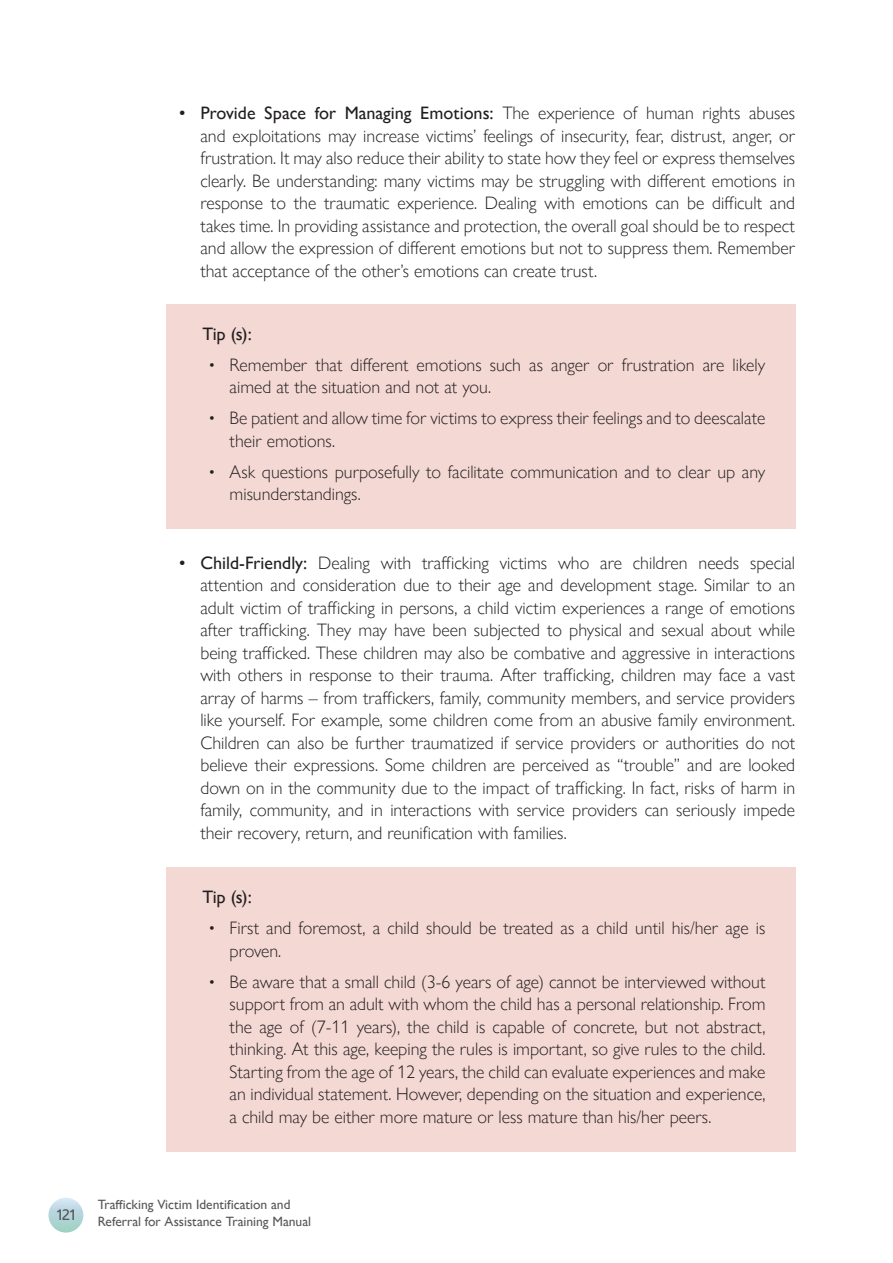
<style>
.page{position:relative;width:893px;height:1263px;background:#fff}
.page>*{position:absolute;margin:0;border:0;box-sizing:border-box;transform-origin:0 0}
.t1{font:600 21px "Thai Sans Neue";color:#57585a}
.t2{font:300 18px/22.5px "Gill Sans Nova";color:#231f20}
.t3{font:500 18px "Gill Sans Nova";letter-spacing:-.02em;color:#231f20}
.t4{font:500 13.5px/16.5px "Gill Sans Nova";color:#57585a}
.s1{font-weight:500}
</style>
<div class="page">
<div style="left:48px;top:1198px;width:35px;height:34px;background:linear-gradient(to bottom,#d3e3f6,#9dcec3);border-radius:50%"></div>
<div style="left:166px;top:304px;width:629px;height:224px;background:#f4d8d4"></div>
<div style="left:166px;top:867px;width:629px;height:285px;background:#f4d8d4"></div>
<p class="t2" style="left:200px;top:102px;width:596px;text-align:justify;text-indent:-21px"><span class="s1">• Provide Space for Managing Emotions:</span> The experience of human rights abuses and exploitations may increase victims’ feelings of insecurity, fear, distrust, anger, or frustration. It may also reduce their ability to state how they feel or express themselves clearly. Be understanding: many victims may be struggling with different emotions in response to the traumatic experience. Dealing with emotions can be difficult and takes time. In providing assistance and protection, the overall goal should be to respect and allow the expression of different emotions but not to suppress them. Remember that acceptance of the other’s emotions can create trust.</p>
<p class="t3" style="left:203px;top:323px;width:51px">Tip (s):</p>
<p class="t2" style="left:230px;top:353px;width:537px;text-indent:-21px">• Remember that different emotions such as anger or frustration are likely aimed at the situation and not at you.</p>
<p class="t2" style="left:230px;top:407px;width:537px;text-indent:-21px">• Be patient and allow time for victims to express their feelings and to deescalate their emotions.</p>
<p class="t2" style="left:230px;top:460px;width:537px;text-indent:-21px">• Ask questions purposefully to facilitate communication and to clear up any misunderstandings.</p>
<p class="t2" style="left:200px;top:551px;width:596px;text-align:justify;text-indent:-21px"><span class="s1">• Child-Friendly:</span> Dealing with trafficking victims who are children needs special attention and consideration due to their age and development stage. Similar to an adult victim of trafficking in persons, a child victim experiences a range of emotions after trafficking. They may have been subjected to physical and sexual about while being trafficked. These children may also be combative and aggressive in interactions with others in response to their trauma. After trafficking, children may face a vast array of harms – from traffickers, family, community members, and service providers like yourself. For example, some children come from an abusive family environment.<br>Children can also be further traumatized if service providers or authorities do not believe their expressions. Some children are perceived as “trouble” and are looked down on in the community due to the impact of trafficking. In fact, risks of harm in family, community, and in interactions with service providers can seriously impede their recovery, return, and reunification with families.</p>
<p class="t3" style="left:203px;top:886px;width:51px">Tip (s):</p>
<p class="t2" style="left:230px;top:916px;width:537px;text-indent:-21px">• First and foremost, a child should be treated as a child until his/her age is proven.</p>
<p class="t2" style="left:230px;top:970px;width:537px;text-align:justify;text-indent:-21px">• Be aware that a small child (3-6 years of age) cannot be interviewed without support from an adult with whom the child has a personal relationship. From the age of (7-11 years), the child is capable of concrete, but not abstract, thinking. At this age, keeping the rules is important, so give rules to the child.<br>Starting from the age of 12 years, the child can evaluate experiences and make an individual statement. However, depending on the situation and experience, a child may be either more mature or less mature than his/her peers.</p>
<p class="t1" style="left:57px;top:1201px;width:20px">121</p>
<p class="t4" style="left:98px;top:1196px;width:215px">Trafficking Victim Identification and<br>Referral for Assistance Training Manual</p>
</div>
